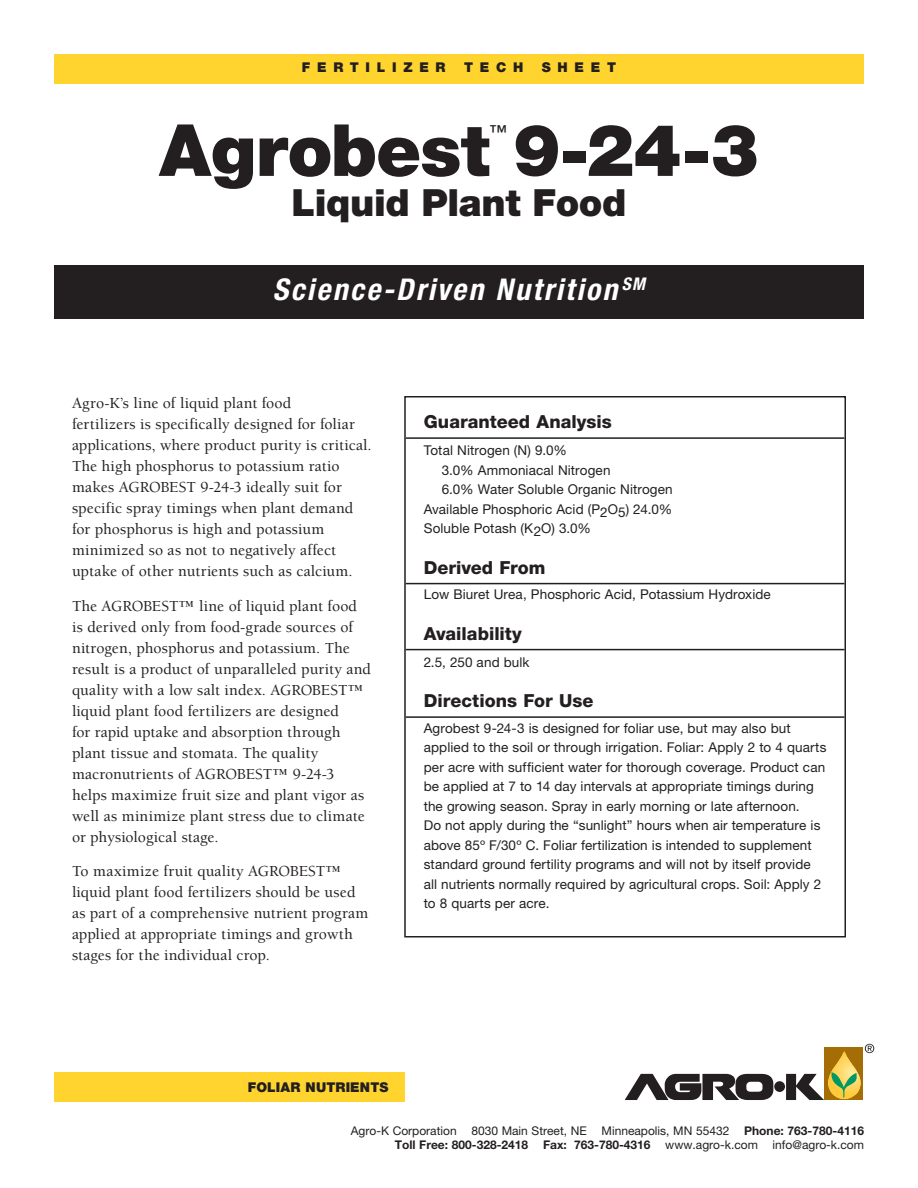
<style>
.page{position:relative;width:918px;height:1188px;background:#fff}
.page>*{position:absolute;margin:0;border:0;box-sizing:border-box;transform-origin:0 0}
.t1{font:900 72px "Helvetica Neue LT Pro";letter-spacing:-.01em;color:#231f20}
.t2{font:900 37.5px "Helvetica Neue LT Pro";color:#231f20}
.t3{font:italic 700 condensed 30px "Helvetica Neue LT Pro";letter-spacing:.08em;color:#fff}
.t4{font:800 18px "Helvetica Neue LT Pro";color:#231f20}
.t5{font:500 18px "Helvetica Neue LT Pro";color:#231f20}
.t6{font:500 15.75px/21px "Berkeley";letter-spacing:.005em;color:#231f20}
.t7{font:13.5px/19.5px "Helvetica Neue LT Pro";letter-spacing:.01em;color:#231f20}
.t8{font:900 13.5px "Helvetica Neue LT Pro";letter-spacing:.5em;color:#231f20}
.t9{font:900 13.5px "Helvetica Neue LT Pro";letter-spacing:.01em;color:#231f20}
.t10{font:12px/14.2px "Helvetica Neue LT Pro";color:#231f20;text-align:right}
.s1{font-weight:700}
</style>
<div class="page">
<div style="left:774px;top:1081px;width:11px;height:11px;background:#231f20;border-radius:50%"></div>
<svg style="left:625px;top:1074px;width:148px;height:26px"></svg>
<svg style="left:786px;top:1044px;width:88px;height:56px"></svg>
<div style="left:54px;top:266px;width:810px;height:54px;background:#231f20"></div>
<hr style="left:406px;top:437px;width:438px;height:2px;background:#231f20">
<hr style="left:406px;top:583px;width:438px;height:1px;background:#231f20">
<hr style="left:406px;top:649px;width:438px;height:1px;background:#231f20">
<hr style="left:406px;top:716px;width:438px;height:2px;background:#231f20">
<div style="left:404px;top:396px;width:442px;height:542px;border:2px solid #231f20"></div>
<div style="left:54px;top:54px;width:810px;height:30px;background:#ffd42e"></div>
<div style="left:54px;top:1072px;width:351px;height:30px;background:#ffd42e"></div>
<p class="t8" style="left:302px;top:59px;width:145px">FERTILIZER</p>
<p class="t8" style="left:464px;top:59px;width:61px">TECH</p>
<p class="t8" style="left:542px;top:59px;width:76px">SHEET</p>
<h1 class="t1" style="left:159px;top:107px;width:601px">AGROBEST 9-24-3</h1>
<p class="t5" style="left:489px;top:121px;width:19px">™</p>
<h2 class="t2" style="left:291px;top:181px;width:337px">LIQUID PLANT FOOD</h2>
<h3 class="t3" style="left:273px;top:272px;width:374px">Science-Driven Nutrition <sup>SM</sup></h3>
<p class="t6" style="left:72px;top:393px;width:301px">Agro-K’s line of liquid plant food<br>fertilizers is specifically designed for foliar applications, where product purity is critical.<br>The high phosphorus to potassium ratio makes AGROBEST 9-24-3 ideally suit for specific spray timings when plant demand for phosphorus is high and potassium minimized so as not to negatively affect uptake of other nutrients such as calcium.</p>
<p class="t6" style="left:72px;top:596px;width:301px">The AGROBEST™ line of liquid plant food is derived only from food-grade sources of nitrogen, phosphorus and potassium. The result is a product of unparalleled purity and quality with a low salt index. AGROBEST™ liquid plant food fertilizers are designed<br>for rapid uptake and absorption through plant tissue and stomata. The quality macronutrients of AGROBEST™ 9-24-3 helps maximize fruit size and plant vigor as well as minimize plant stress due to climate or physiological stage.</p>
<p class="t6" style="left:72px;top:861px;width:298px">To maximize fruit quality AGROBEST™ liquid plant food fertilizers should be used as part of a comprehensive nutrient program applied at appropriate timings and growth stages for the individual crop.</p>
<p class="t4" style="left:424px;top:411px;width:190px">Guaranteed Analysis</p>
<p class="t7" style="left:424px;top:441px;width:145px">Total Nitrogen (N) 9.0%</p>
<p class="t7" style="left:442px;top:460px;width:170px">3.0% Ammoniacal Nitrogen</p>
<p class="t7" style="left:442px;top:480px;width:233px">6.0% Water Soluble Organic Nitrogen</p>
<p class="t7" style="left:424px;top:499px;width:250px">Available Phosphoric Acid (P2O5) 24.0%</p>
<p class="t7" style="left:424px;top:519px;width:169px">Soluble Potash (K2O) 3.0%</p>
<p class="t4" style="left:424px;top:557px;width:123px">Derived From</p>
<p class="t7" style="left:424px;top:585px;width:349px">Low Biuret Urea, Phosphoric Acid, Potassium Hydroxide</p>
<p class="t4" style="left:424px;top:623px;width:100px">Availability</p>
<p class="t7" style="left:424px;top:652px;width:107px">2.5, 250 and bulk</p>
<p class="t4" style="left:424px;top:690px;width:171px">Directions For Use</p>
<p class="t7" style="left:424px;top:718px;width:404px">Agrobest 9-24-3 is designed for foliar use, but may also but applied to the soil or through irrigation. Foliar: Apply 2 to 4 quarts per acre with sufficient water for thorough coverage. Product can be applied at 7 to 14 day intervals at appropriate timings during the growing season. Spray in early morning or late afternoon.<br>Do not apply during the “sunlight” hours when air temperature is above 85º F/30º C. Foliar fertilization is intended to supplement standard ground fertility programs and will not by itself provide all nutrients normally required by agricultural crops. Soil: Apply 2 to 8 quarts per acre.</p>
<p class="t9" style="left:248px;top:1079px;width:142px">FOLIAR NUTRIENTS</p>
<p class="t10" style="left:351px;top:1123px;width:515px">Agro-K Corporation 8030 Main Street, NE Minneapolis, MN 55432 <span class="s1">Phone: 763-780-4116<br>Toll Free: 800-328-2418 Fax: 763-780-4316</span> www.agro-k.com info@agro-k.com</p>
</div>
